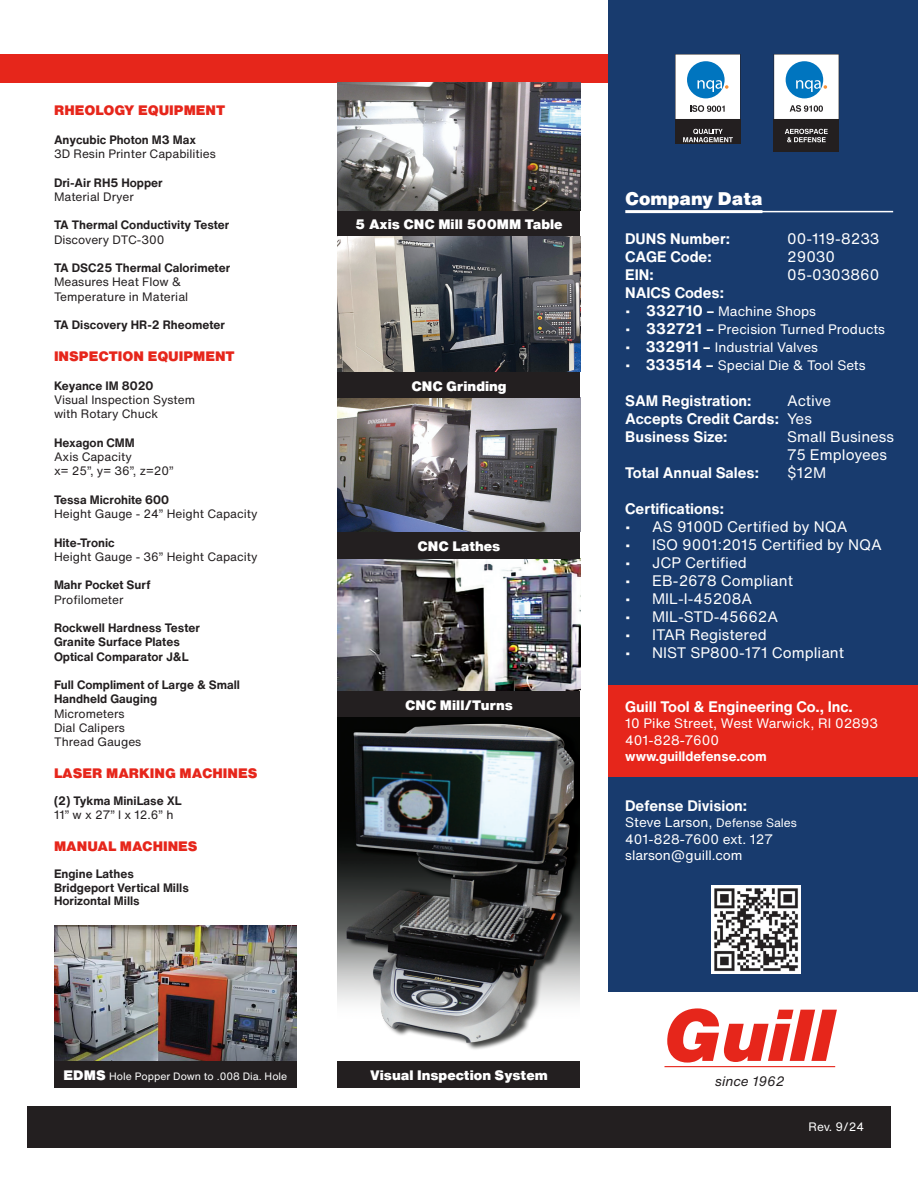
<style>
.page{position:relative;width:918px;height:1188px;background:#fff}
.page>*{position:absolute;margin:0;border:0;box-sizing:border-box;transform-origin:0 0}
.t1{font:italic 900 72px "Helvetica Now Text";color:#e6261b}
.t2{font:900 18px "Helvetica Now Text";color:#fff}
.t3{font:15px "Helvetica Now Text";color:#fff}
.t4{font:700 15px "Helvetica Now Text";color:#fff}
.t5{font:13.5px "Helvetica Now Text";color:#fff}
.t6{font:900 13.5px "Helvetica Now Text";color:#fff}
.t7{font:900 13.5px "Helvetica Now Text";color:#e6261b}
.t8{font:700 13.5px "Helvetica Now Text";color:#fff}
.t9{font:italic 13.5px "Helvetica Now Text";color:#231f20}
.t10{font:700 12px "Helvetica Now Text";color:#231f20}
.t11{font:12px "Helvetica Now Text";color:#231f20}
.t12{font:12px "Helvetica Now Text";color:#fff}
.t13{font:10.5px "Helvetica Now Text";color:#fff}
.s1{font-weight:900;font-size:13.5px}
.s2{font-size:15px}
.s3{font-weight:700;font-size:15px}
.s4{font-weight:400}
.s5{font-size:12px}
</style>
<div class="page">
<div style="left:27px;top:1106px;width:864px;height:41px;background:#231f20"></div>
<hr style="left:665px;top:1066px;width:170px;height:1px;background:#e6261b">
<div style="left:0;top:54px;width:627px;height:28px;background:#e6261b"></div>
<div style="left:608px;top:0;width:310px;height:991px;background:#183b6e"></div>
<div style="left:608px;top:685px;width:310px;height:92px;background:#e6261b"></div>
<hr style="left:625px;top:210px;width:137px;height:3px;background:#fff">
<hr style="left:627px;top:211px;width:266px;height:1px;background:#fff">
<div style="left:774px;top:119px;width:65px;height:33px;background:#231f20"></div>
<svg style="left:785px;top:129px;width:43px;height:13px"></svg>
<svg style="left:774px;top:54px;width:65px;height:65px"></svg>
<div style="left:675px;top:119px;width:66px;height:25px;background:#231f20"></div>
<svg style="left:683px;top:129px;width:50px;height:13px"></svg>
<svg style="left:675px;top:54px;width:66px;height:65px"></svg>
<div style="left:338px;top:210px;width:242px;height:27px;background:#231f20"></div>
<img style="left:338px;top:82px;width:243px;height:129px">
<img style="left:338px;top:559px;width:242px;height:132px">
<div style="left:338px;top:691px;width:242px;height:27px;background:#231f20"></div>
<div style="left:338px;top:532px;width:242px;height:27px;background:#231f20"></div>
<img style="left:338px;top:398px;width:242px;height:134px">
<div style="left:54px;top:1061px;width:243px;height:27px;background:#231f20"></div>
<img style="left:54px;top:925px;width:243px;height:135px">
<div style="left:338px;top:371px;width:242px;height:27px;background:#231f20"></div>
<img style="left:338px;top:236px;width:242px;height:135px">
<img style="left:338px;top:717px;width:242px;height:333px">
<div style="left:338px;top:1061px;width:242px;height:27px;background:#231f20"></div>
<img style="left:712px;top:885px;width:88px;height:89px">
<p class="t7" style="left:54px;top:101px;width:173px">RHEOLOGY EQUIPMENT</p>
<p class="t10" style="left:54px;top:131px;width:143px">Anycubic Photon M3 Max</p>
<p class="t11" style="left:54px;top:146px;width:163px">3D Resin Printer Capabilities</p>
<p class="t10" style="left:54px;top:174px;width:110px">Dri-Air RH5 Hopper</p>
<p class="t11" style="left:54px;top:188px;width:81px">Material Dryer</p>
<p class="t10" style="left:54px;top:217px;width:177px">TA Thermal Conductivity Tester</p>
<p class="t11" style="left:54px;top:231px;width:112px">Discovery DTC-300</p>
<p class="t10" style="left:54px;top:260px;width:178px">TA DSC25 Thermal Calorimeter</p>
<p class="t11" style="left:54px;top:274px;width:129px">Measures Heat Flow &amp;</p>
<p class="t11" style="left:54px;top:288px;width:136px">Temperature in Material</p>
<p class="t10" style="left:54px;top:317px;width:172px">TA Discovery HR-2 Rheometer</p>
<p class="t7" style="left:54px;top:347px;width:182px">INSPECTION EQUIPMENT</p>
<p class="t10" style="left:54px;top:377px;width:101px">Keyance IM 8020</p>
<p class="t11" style="left:54px;top:392px;width:143px">Visual Inspection System</p>
<p class="t11" style="left:54px;top:406px;width:106px">with Rotary Chuck</p>
<p class="t10" style="left:54px;top:434px;width:82px">Hexagon CMM</p>
<p class="t11" style="left:54px;top:449px;width:79px">Axis Capacity</p>
<p class="t11" style="left:54px;top:463px;width:121px">x= 25”, y= 36”, z=20”</p>
<p class="t10" style="left:54px;top:491px;width:117px">Tessa Microhite 600</p>
<p class="t11" style="left:54px;top:506px;width:205px">Height Gauge - 24” Height Capacity</p>
<p class="t10" style="left:54px;top:534px;width:62px">Hite-Tronic</p>
<p class="t11" style="left:54px;top:548px;width:205px">Height Gauge - 36” Height Capacity</p>
<p class="t10" style="left:54px;top:577px;width:98px">Mahr Pocket Surf</p>
<p class="t11" style="left:54px;top:591px;width:71px">Profilometer</p>
<p class="t10" style="left:54px;top:620px;width:147px">Rockwell Hardness Tester</p>
<p class="t10" style="left:54px;top:634px;width:127px">Granite Surface Plates</p>
<p class="t10" style="left:54px;top:648px;width:136px">Optical Comparator J&amp;L</p>
<p class="t10" style="left:54px;top:677px;width:188px">Full Compliment of Large &amp; Small</p>
<p class="t10" style="left:54px;top:691px;width:105px">Handheld Gauging</p>
<p class="t11" style="left:54px;top:705px;width:72px">Micrometers</p>
<p class="t11" style="left:54px;top:719px;width:72px">Dial Calipers</p>
<p class="t11" style="left:54px;top:734px;width:89px">Thread Gauges</p>
<p class="t7" style="left:54px;top:764px;width:205px">LASER MARKING MACHINES</p>
<p class="t10" style="left:54px;top:793px;width:129px">(2) Tykma MiniLase XL</p>
<p class="t11" style="left:54px;top:806px;width:121px">11” w x 27” l x 12.6” h</p>
<p class="t7" style="left:54px;top:837px;width:145px">MANUAL MACHINES</p>
<p class="t10" style="left:54px;top:866px;width:81px">Engine Lathes</p>
<p class="t10" style="left:54px;top:879px;width:136px">Bridgeport Vertical Mills</p>
<p class="t10" style="left:54px;top:893px;width:87px">Horizontal Mills</p>
<p class="t13" style="left:64px;top:1069px;width:225px"><span class="s1">EDMS</span> Hole Popper Down to .008 Dia. Hole</p>
<p class="t6" style="left:355px;top:215px;width:209px">5 Axis CNC Mill 500MM Table</p>
<p class="t6" style="left:411px;top:376px;width:97px">CNC Grinding</p>
<p class="t6" style="left:417px;top:537px;width:85px">CNC Lathes</p>
<p class="t6" style="left:405px;top:696px;width:109px">CNC Mill/Turns</p>
<p class="t6" style="left:370px;top:1066px;width:179px">Visual Inspection System</p>
<p class="t2" style="left:625px;top:186px;width:139px">Company Data</p>
<p class="t4" style="left:625px;top:229px;width:106px">DUNS Number:</p>
<p class="t3" style="left:787px;top:229px;width:94px">00-119-8233</p>
<p class="t4" style="left:625px;top:247px;width:88px">CAGE Code:</p>
<p class="t3" style="left:787px;top:247px;width:49px">29030</p>
<p class="t4" style="left:625px;top:265px;width:30px">EIN:</p>
<p class="t3" style="left:787px;top:265px;width:94px">05-0303860</p>
<p class="t4" style="left:625px;top:283px;width:100px">NAICS Codes:</p>
<p class="t5" style="left:625px;top:302px;width:192px"><span class="s2">•</span> <span class="s3">332710 –</span> Machine Shops</p>
<p class="t5" style="left:625px;top:320px;width:261px"><span class="s2">•</span> <span class="s3">332721 –</span> Precision Turned Products</p>
<p class="t5" style="left:625px;top:338px;width:194px"><span class="s2">•</span> <span class="s3">332911 –</span> Industrial Valves</p>
<p class="t5" style="left:625px;top:356px;width:242px"><span class="s2">•</span> <span class="s3">333514 –</span> Special Die &amp; Tool Sets</p>
<p class="t4" style="left:625px;top:391px;width:128px">SAM Registration:</p>
<p class="t3" style="left:787px;top:391px;width:46px">Active</p>
<p class="t4" style="left:625px;top:409px;width:188px">Accepts Credit Cards: <span class="s4">Yes</span></p>
<p class="t4" style="left:625px;top:427px;width:104px">Business Size:</p>
<p class="t3" style="left:787px;top:427px;width:108px">Small Business</p>
<p class="t3" style="left:787px;top:445px;width:101px">75 Employees</p>
<p class="t4" style="left:625px;top:463px;width:135px">Total Annual Sales:</p>
<p class="t3" style="left:787px;top:463px;width:41px">$12M</p>
<p class="t4" style="left:625px;top:499px;width:100px">Certifications:</p>
<p class="t3" style="left:625px;top:517px;width:224px">• AS 9100D Certified by NQA</p>
<p class="t3" style="left:625px;top:535px;width:258px">• ISO 9001:2015 Certified by NQA</p>
<p class="t3" style="left:625px;top:553px;width:123px">• JCP Certified</p>
<p class="t3" style="left:625px;top:571px;width:169px">• EB-2678 Compliant</p>
<p class="t3" style="left:625px;top:589px;width:129px">• MIL-I-45208A</p>
<p class="t3" style="left:625px;top:607px;width:155px">• MIL-STD-45662A</p>
<p class="t3" style="left:625px;top:625px;width:143px">• ITAR Registered</p>
<p class="t3" style="left:625px;top:643px;width:221px">• NIST SP800-171 Compliant</p>
<p class="t4" style="left:625px;top:697px;width:229px">Guill Tool &amp; Engineering Co., Inc.</p>
<p class="t5" style="left:625px;top:715px;width:255px">10 Pike Street, West Warwick, RI 02893</p>
<p class="t5" style="left:625px;top:731px;width:95px">401-828-7600</p>
<p class="t8" style="left:625px;top:747px;width:143px">www.guilldefense.com</p>
<p class="t4" style="left:625px;top:796px;width:124px">Defense Division:</p>
<p class="t5" style="left:625px;top:814px;width:173px">Steve Larson, <span class="s5">Defense Sales</span></p>
<p class="t5" style="left:625px;top:830px;width:150px">401-828-7600 ext. 127</p>
<p class="t5" style="left:625px;top:846px;width:119px">slarson@guill.com</p>
<p class="t1" style="left:663px;top:985px;width:172px">Guill</p>
<p class="t9" style="left:715px;top:1072px;width:71px">since 1962</p>
<p class="t12" style="left:808px;top:1119px;width:57px">Rev. 9/24</p>
</div>
